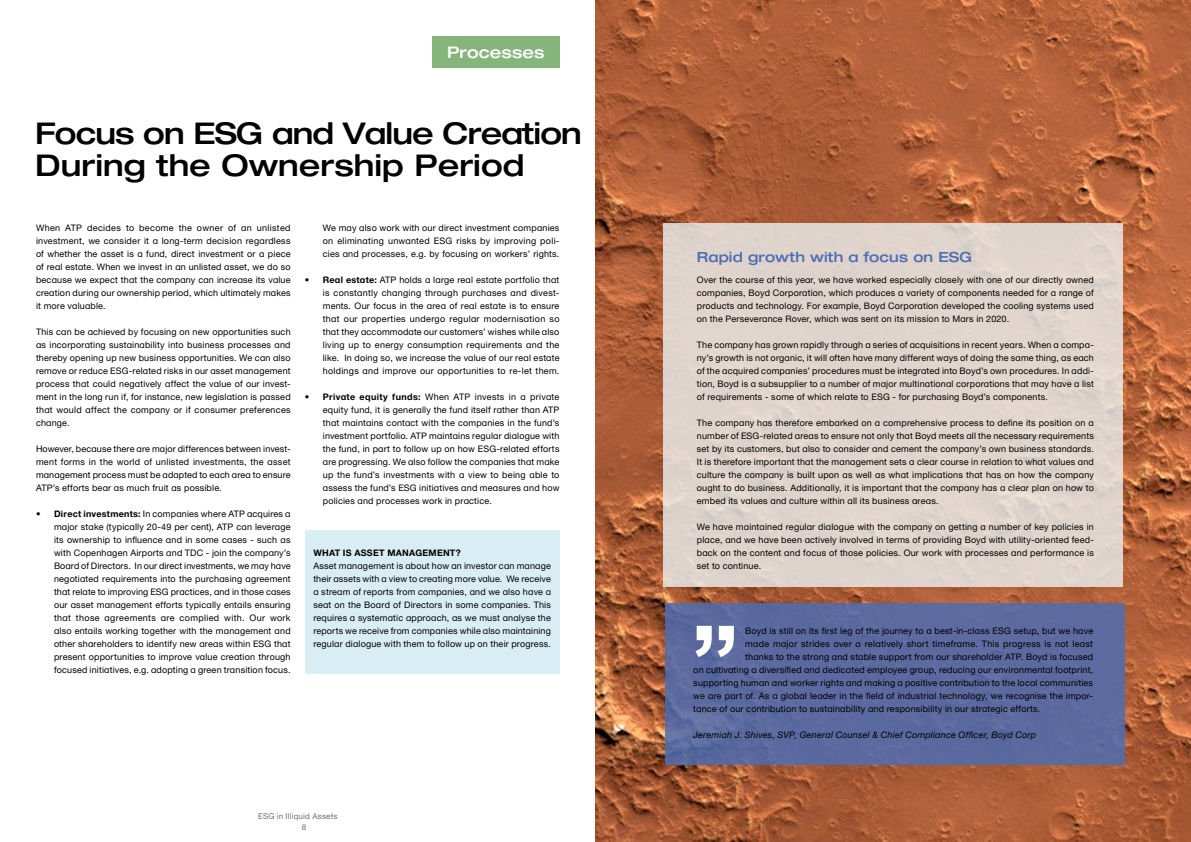
<style>
.page{position:relative;width:1191px;height:842px;background:#fff}
.page>*{position:absolute;margin:0;border:0;box-sizing:border-box;transform-origin:0 0}
.Kapiteloverskrift_H2{font:500 30px/32px "Helvetica Neue ATP Head";letter-spacing:-.015em;color:#000}
.Tag{font:500 16px "Helvetica Neue ATP Head";letter-spacing:.005em;color:#fff}
.Sto_box_overskrift_H{font:500 14px "Helvetica Neue ATP Head";letter-spacing:.01em;color:#4e6db3}
.Brødtekst{font:9px/13px "Helvetica Neue ATP Body";letter-spacing:.02em;color:#000;text-align:justify}
.Brødtekst-2{font:italic 9px "Helvetica Neue ATP Body";letter-spacing:.025em;color:#000}
.Box_overskrift{font:700 9px "Helvetica Neue ATP Body";letter-spacing:.03em;color:#000}
.t1{font:8px "Helvetica Neue ATP Body";letter-spacing:.025em;color:#706f6f}
.s1{font-weight:700}
</style>
<div class="page">
<div style="left:432px;top:36px;width:127px;height:31px;background:#85b57b"></div>
<img style="left:595px;top:0;width:596px;height:842px">
<div style="left:305px;top:530px;width:254px;height:143px;background:#d9eef4"></div>
<div style="left:663px;top:223px;width:460px;height:364px;background:#e0d4cd"></div>
<div style="left:665px;top:603px;width:459px;height:161px;background:#5b6a9f"></div>
<svg style="left:695px;top:626px;width:39px;height:31px"></svg>
<h2 class="Tag" style="left:447px;top:42px;width:99px">Processes</h2>
<h2 class="Kapiteloverskrift_H2" style="left:35px;top:117px;width:548px">Focus on ESG and Value Creation<br>During the Ownership Period</h2>
<p class="Brødtekst" style="left:36px;top:221px;width:256px">When ATP decides to become the owner of an unlisted investment, we consider it a long-term decision regardless of whether the asset is a fund, direct investment or a piece of real estate. When we invest in an unlisted asset, we do so because we expect that the company can increase its value creation during our ownership period, which ultimately makes it more valuable.</p>
<p class="Brødtekst" style="left:36px;top:325px;width:256px">This can be achieved by focusing on new opportunities such as incorporating sustainability into business processes and thereby opening up new business opportunities. We can also remove or reduce ESG-related risks in our asset management process that could negatively affect the value of our invest&shy;ment in the long run if, for instance, new legislation is passed that would affect the company or if consumer preferences change.</p>
<p class="Brødtekst" style="left:36px;top:442px;width:256px">However, because there are major differences between invest&shy;ment forms in the world of unlisted investments, the asset management process must be adapted to each area to ensure ATP’s efforts bear as much fruit as possible.</p>
<p class="Brødtekst" style="left:54px;top:507px;width:238px;text-indent:-18px"><span class="s1">• Direct investments:</span> In companies where ATP acquires a major stake (typically 20-49 per cent), ATP can leverage its ownership to influence and in some cases - such as with Copenhagen Airports and TDC - join the company’s Board of Directors. In our direct investments, we may have negotiated requirements into the purchasing agreement that relate to improving ESG practices, and in those cases our asset management efforts typically entails ensuring that those agreements are complied with. Our work also entails working together with the management and other shareholders to identify new areas within ESG that present opportunities to improve value creation through focused initiatives, e.g. adopting a green transition focus.</p>
<p class="Brødtekst" style="left:323px;top:221px;width:238px">We may also work with our direct investment companies on eliminating unwanted ESG risks by improving poli&shy;cies and processes, e.g. by focusing on workers’ rights.</p>
<p class="Brødtekst" style="left:323px;top:273px;width:238px;text-indent:-18px"><span class="s1">• Real estate:</span> ATP holds a large real estate portfolio that is constantly changing through purchases and divest&shy;ments. Our focus in the area of real estate is to ensure that our properties undergo regular modernisation so that they accommodate our customers’ wishes while also living up to energy consumption requirements and the like. In doing so, we increase the value of our real estate holdings and improve our opportunities to re-let them.</p>
<p class="Brødtekst" style="left:323px;top:390px;width:238px;text-indent:-18px"><span class="s1">• Private equity funds:</span> When ATP invests in a private equity fund, it is generally the fund itself rather than ATP that maintains contact with the companies in the fund’s investment portfolio. ATP maintains regular dialogue with the fund, in part to follow up on how ESG-related efforts are progressing. We also follow the companies that make up the fund’s investments with a view to being able to assess the fund’s ESG initiatives and measures and how policies and processes work in practice.</p>
<h3 class="Box_overskrift" style="left:313px;top:547px;width:149px">WHAT IS ASSET MANAGEMENT?</h3>
<p class="Brødtekst" style="left:313px;top:559px;width:239px">Asset management is about how an investor can manage their assets with a view to creating more value. We receive a stream of reports from companies, and we also have a seat on the Board of Directors in some companies. This requires a systematic approach, as we must analyse the reports we receive from companies while also maintaining regular dialogue with them to follow up on their progress.</p>
<p class="t1" style="left:258px;top:811px;width:81px">ESG in Illiquid Assets</p>
<p class="t1" style="left:302px;top:822px;width:6px">8</p>
<h3 class="Sto_box_overskrift_H" style="left:697px;top:248px;width:277px">Rapid growth with a focus on ESG</h3>
<p class="Brødtekst" style="left:697px;top:273px;width:398px">Over the course of this year, we have worked especially closely with one of our directly owned companies, Boyd Corporation, which produces a variety of components needed for a range of products and technology. For example, Boyd Corporation developed the cooling systems used on the Perseverance Rover, which was sent on its mission to Mars in 2020.</p>
<p class="Brødtekst" style="left:697px;top:338px;width:398px">The company has grown rapidly through a series of acquisitions in recent years. When a compa&shy;ny’s growth is not organic, it will often have many different ways of doing the same thing, as each of the acquired companies’ procedures must be integrated into Boyd’s own procedures. In addi&shy;tion, Boyd is a subsupplier to a number of major multinational corporations that may have a list of requirements - some of which relate to ESG - for purchasing Boyd’s components.</p>
<p class="Brødtekst" style="left:697px;top:416px;width:398px">The company has therefore embarked on a comprehensive process to define its position on a number of ESG-related areas to ensure not only that Boyd meets all the necessary requirements set by its customers, but also to consider and cement the company’s own business standards.<br>It is therefore important that the management sets a clear course in relation to what values and culture the company is built upon as well as what implications that has on how the company ought to do business. Additionally, it is important that the company has a clear plan on how to embed its values and culture within all its business areas.</p>
<p class="Brødtekst" style="left:697px;top:520px;width:398px">We have maintained regular dialogue with the company on getting a number of key policies in place, and we have been actively involved in terms of providing Boyd with utility-oriented feed&shy;back on the content and focus of those policies. Our work with processes and performance is set to continue.</p>
<p class="Brødtekst" style="left:745px;top:624px;width:349px">Boyd is still on its first leg of the journey to a best-in-class ESG setup, but we have</p>
<p class="Brødtekst" style="left:745px;top:637px;width:349px">made major strides over a relatively short timeframe. This progress is not least</p>
<p class="Brødtekst" style="left:745px;top:650px;width:349px">thanks to the strong and stable support from our shareholder ATP. Boyd is focused</p>
<p class="Brødtekst" style="left:693px;top:663px;width:401px">on cultivating a diversified and dedicated employee group, reducing our environmental footprint,</p>
<p class="Brødtekst" style="left:693px;top:676px;width:401px">supporting human and worker rights and making a positive contribution to the local communities</p>
<p class="Brødtekst" style="left:693px;top:689px;width:401px">we are part of. As a global leader in the field of industrial technology, we recognise the impor-</p>
<p class="Brødtekst" style="left:693px;top:702px;width:348px">tance of our contribution to sustainability and responsibility in our strategic efforts.</p>
<p class="Brødtekst-2" style="left:693px;top:729px;width:344px">Jeremiah J. Shives, SVP, General Counsel &amp; Chief Compliance Officer, Boyd Corp</p>
</div>
